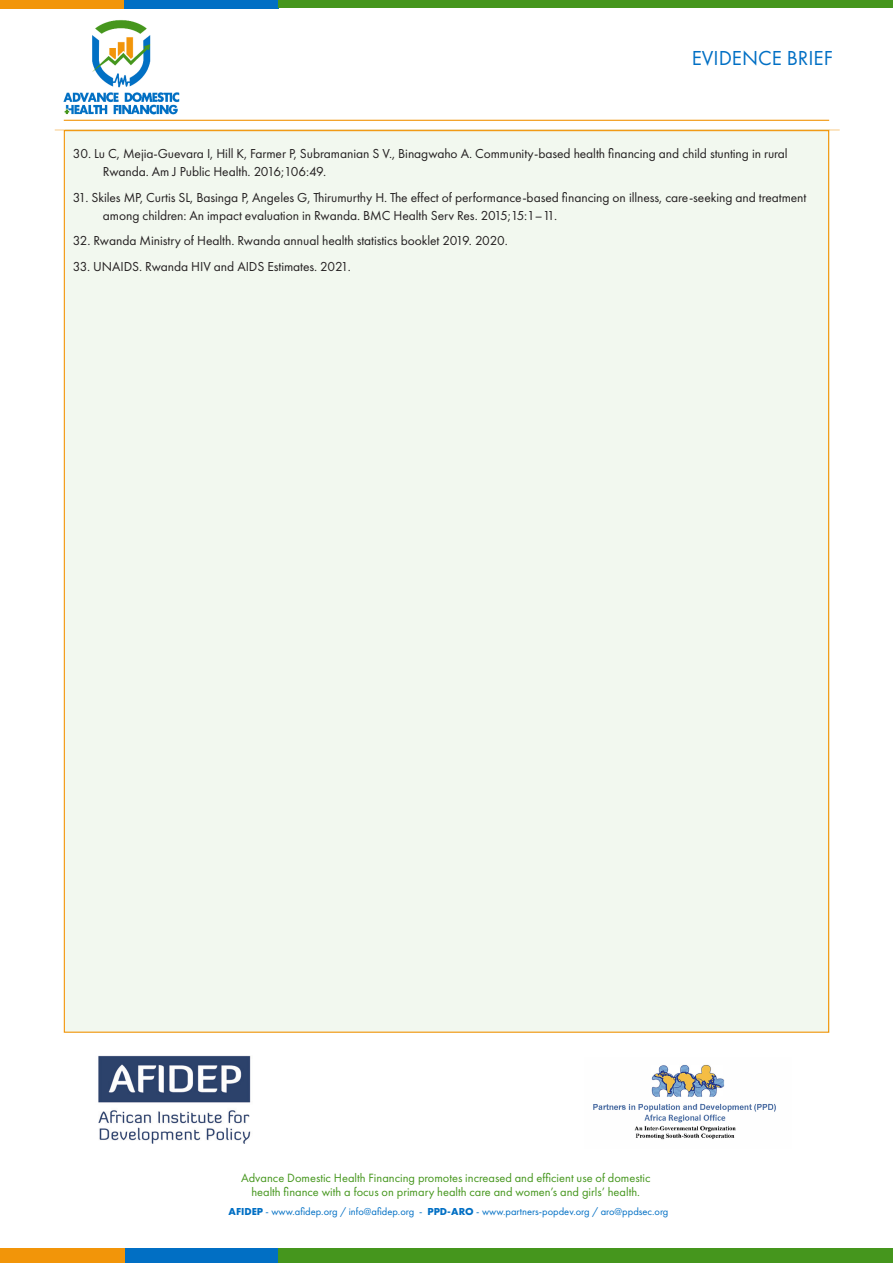
<style>
.page{position:relative;width:893px;height:1263px;background:#fff}
.page>*{position:absolute;margin:0;border:0;box-sizing:border-box;transform-origin:0 0}
.t1{font:21px "Futura PT";color:#016fc4}
.Tabs_1{font:13.5px/18px "Futura PT";letter-spacing:-.005em;color:#231f20}
.t2{font:12.45px "Futura PT";color:#45961d}
.t3{font:10.5px "Futura PT";color:#016fc4}
.s1{font-weight:700}
</style>
<div class="page">
<img style="left:63px;top:20px;width:117px;height:95px">
<div style="left:125px;top:1248px;width:154px;height:15px;background:#016fc4"></div>
<div style="left:279px;top:1248px;width:614px;height:15px;background:#45961d"></div>
<div style="left:0;top:1248px;width:125px;height:15px;background:#f29509"></div>
<hr style="left:64px;top:120px;width:765px;height:1px;background:#f29509">
<div style="left:0;top:0;width:124px;height:9px;background:#f29509"></div>
<div style="left:124px;top:0;width:154px;height:8px;background:#016fc4"></div>
<div style="left:278px;top:0;width:615px;height:8px;background:#45961d"></div>
<hr style="left:55px;top:130px;width:785px;height:1px;background:#f29509">
<div style="left:65px;top:129px;width:764px;height:904px;background:#f2f8ef"></div>
<img style="left:98px;top:1055px;width:153px;height:89px">
<img style="left:593px;top:1065px;width:183px;height:75px">
<h1 class="t1" style="left:692px;top:45px;width:143px">EVIDENCE BRIEF</h1>
<p class="Tabs_1" style="left:103px;top:144px;width:686px;text-indent:-30px">30. Lu C, Mejia-Guevara I, Hill K, Farmer P, Subramanian S V., Binagwaho A. Community-based health financing and child stunting in rural<br>Rwanda. Am J Public Health. 2016;106:49.</p>
<p class="Tabs_1" style="left:103px;top:188px;width:705px;text-indent:-30px">31. Skiles MP, Curtis SL, Basinga P, Angeles G, Thirumurthy H. The effect of performance-based financing on illness, care-seeking and treatment among children: An impact evaluation in Rwanda. BMC Health Serv Res. 2015;15:1–11.</p>
<p class="Tabs_1" style="left:73px;top:231px;width:436px">32. Rwanda Ministry of Health. Rwanda annual health statistics booklet 2019. 2020.</p>
<p class="Tabs_1" style="left:73px;top:257px;width:279px">33. UNAIDS. Rwanda HIV and AIDS Estimates. 2021.</p>
<p class="t2" style="left:241px;top:1170px;width:411px">Advance Domestic Health Financing promotes increased and efficient use of domestic</p>
<p class="t2" style="left:251px;top:1185px;width:390px">health finance with a focus on primary health care and women’s and girls’ health.</p>
<p class="t3" style="left:229px;top:1205px;width:441px"><span class="s1">AFIDEP</span> - www.afidep.org / info@afidep.org - <span class="s1">PPD-ARO</span> - www.partners-popdev.org / aro@ppdsec.org</p>
</div>
